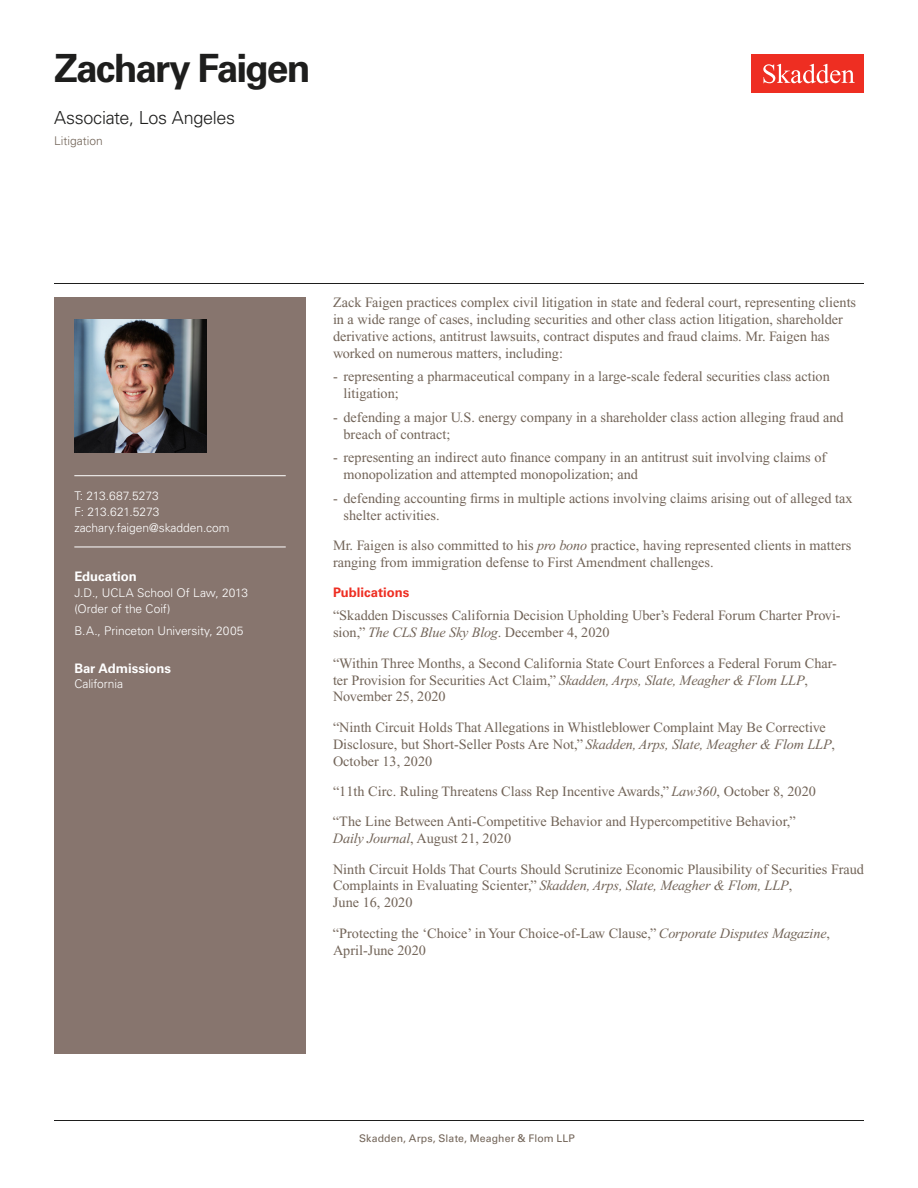
<style>
.page{position:relative;width:918px;height:1188px;background:#fff}
.page>*{position:absolute;margin:0;border:0;box-sizing:border-box;transform-origin:0 0}
.Name{font:700 39px "Univers LT Std";letter-spacing:-.05em;color:#1e1e1d}
.Title_and_Office{font:300 18px "Univers LT Std";letter-spacing:-.015em;color:#1e1e1d}
.Main_Body{font:14.25px/16.8px "Times New Roman PS Std";color:#726458}
.Bar_Admission_Educat{font:700 13.2px "Univers LT Std";letter-spacing:-.005em;color:#fff}
.Publications_Associa{font:700 13.2px "Univers LT Std";color:#ee2e22}
.Sidebar_text{font:300 12px/15.8px "Univers LT Std";letter-spacing:-.005em;color:#fff}
.Email{font:300 12px "Univers LT Std";letter-spacing:-.005em;color:#fff}
.Phone_Number{font:300 12px "Univers LT Std";letter-spacing:.005em;color:#fff}
.Fax_Number{font:300 12px "Univers LT Std";letter-spacing:-.005em;color:#fff}
.Practice{font:300 12px "Univers LT Std";color:#726458}
.Folio{font:10.5px "Univers LT Std";letter-spacing:.01em;color:#726458}
.s1{font-style:italic}
.s2{font-weight:700;color:#fff}
</style>
<div class="page">
<div style="left:752px;top:54px;width:112px;height:39px;background:#ee2e22"></div>
<svg style="left:763px;top:64px;width:92px;height:19px"></svg>
<div style="left:54px;top:297px;width:252px;height:756px;background:#87756e"></div>
<hr style="left:74px;top:475px;width:212px;height:1px;background:#fff">
<hr style="left:74px;top:547px;width:212px;height:1px;background:#fff">
<img style="left:74px;top:320px;width:132px;height:132px">
<hr style="left:54px;top:1120px;width:810px;height:1px;background:#1e1e1d">
<hr style="left:54px;top:283px;width:810px;height:1px;background:#1e1e1d">
<h1 class="Name" style="left:54px;top:46px;width:258px">Zachary Faigen</h1>
<h2 class="Title_and_Office" style="left:54px;top:107px;width:183px">Associate, Los Angeles</h2>
<h3 class="Practice" style="left:54px;top:134px;width:50px">Litigation</h3>
<p class="Phone_Number" style="left:74px;top:489px;width:86px">T: 213.687.5273</p>
<p class="Fax_Number" style="left:74px;top:504px;width:87px">F: 213.621.5273</p>
<p class="Email" style="left:74px;top:520px;width:157px">zachary.faigen@skadden.com</p>
<p class="Bar_Admission_Educat" style="left:74px;top:569px;width:64px">Education</p>
<p class="Sidebar_text" style="left:74px;top:585px;width:175px">J.D., UCLA School Of Law, 2013 (Order of the Coif)</p>
<p class="Sidebar_text" style="left:74px;top:623px;width:171px">B.A., Princeton University, 2005</p>
<p class="Bar_Admission_Educat" style="left:74px;top:660px;width:98px">Bar Admissions</p>
<p class="Sidebar_text" style="left:74px;top:676px;width:50px">California</p>
<p class="Main_Body" style="left:333px;top:294px;width:525px">Zack Faigen practices complex civil litigation in state and federal court, representing clients in a wide range of cases, including securities and other class action litigation, shareholder derivative actions, antitrust lawsuits, contract disputes and fraud claims. Mr. Faigen has worked on numerous matters, including:</p>
<p class="Main_Body" style="left:344px;top:368px;width:488px;text-indent:-10px">- representing a pharmaceutical company in a large-scale federal securities class action litigation;</p>
<p class="Main_Body" style="left:344px;top:409px;width:502px;text-indent:-10px">- defending a major U.S. energy company in a shareholder class action alleging fraud and breach of contract;</p>
<p class="Main_Body" style="left:344px;top:449px;width:484px;text-indent:-10px">- representing an indirect auto finance company in an antitrust suit involving claims of monopolization and attempted monopolization; and</p>
<p class="Main_Body" style="left:344px;top:490px;width:511px;text-indent:-10px">- defending accounting firms in multiple actions involving claims arising out of alleged tax shelter activities.</p>
<p class="Main_Body" style="left:333px;top:537px;width:520px">Mr. Faigen is also committed to his <span class="s1">pro bono</span> practice, having represented clients in matters ranging from immigration defense to First Amendment challenges.</p>
<p class="Publications_Associa" style="left:333px;top:584px;width:78px">Publications</p>
<p class="Main_Body" style="left:333px;top:607px;width:509px">“Skadden Discusses California Decision Upholding Uber’s Federal Forum Charter Provi&shy;sion,” <span class="s1">The CLS Blue Sky Blog</span>. December 4, 2020</p>
<p class="Main_Body" style="left:333px;top:655px;width:506px">“Within Three Months, a Second California State Court Enforces a Federal Forum Char&shy;ter Provision for Securities Act Claim,” <span class="s1">Skadden, Arps, Slate, Meagher &amp; Flom LLP</span>,<br>November 25, 2020</p>
<p class="Main_Body" style="left:333px;top:719px;width:504px">“Ninth Circuit Holds That Allegations in Whistleblower Complaint May Be Corrective<br>Disclosure, but Short-Seller Posts Are Not,” <span class="s1">Skadden, Arps, Slate, Meagher &amp; Flom LLP</span>,<br>October 13, 2020</p>
<p class="Main_Body" style="left:333px;top:783px;width:484px">“11th Circ. Ruling Threatens Class Rep Incentive Awards,” <span class="s1">Law360</span>, October 8, 2020</p>
<p class="Main_Body" style="left:333px;top:813px;width:464px">“The Line Between Anti-Competitive Behavior and Hypercompetitive Behavior,”<br><span class="s1">Daily Journal</span>, August 21, 2020</p>
<p class="Main_Body" style="left:333px;top:860px;width:533px">Ninth Circuit Holds That Courts Should Scrutinize Economic Plausibility of Securities Fraud<br>Complaints in Evaluating Scienter,” <span class="s1">Skadden, Arps, Slate, Meagher &amp; Flom, LLP</span>,<br>June 16, 2020</p>
<p class="Main_Body" style="left:333px;top:925px;width:499px">“Protecting the ‘Choice’ in Your Choice-of-Law Clause,” <span class="s1">Corporate Disputes Magazine</span>,<br>April-June 2020</p>
<p class="Folio" style="left:343px;top:1132px;width:233px"><span class="s2">1</span> Skadden, Arps, Slate, Meagher &amp; Flom LLP</p>
</div>
